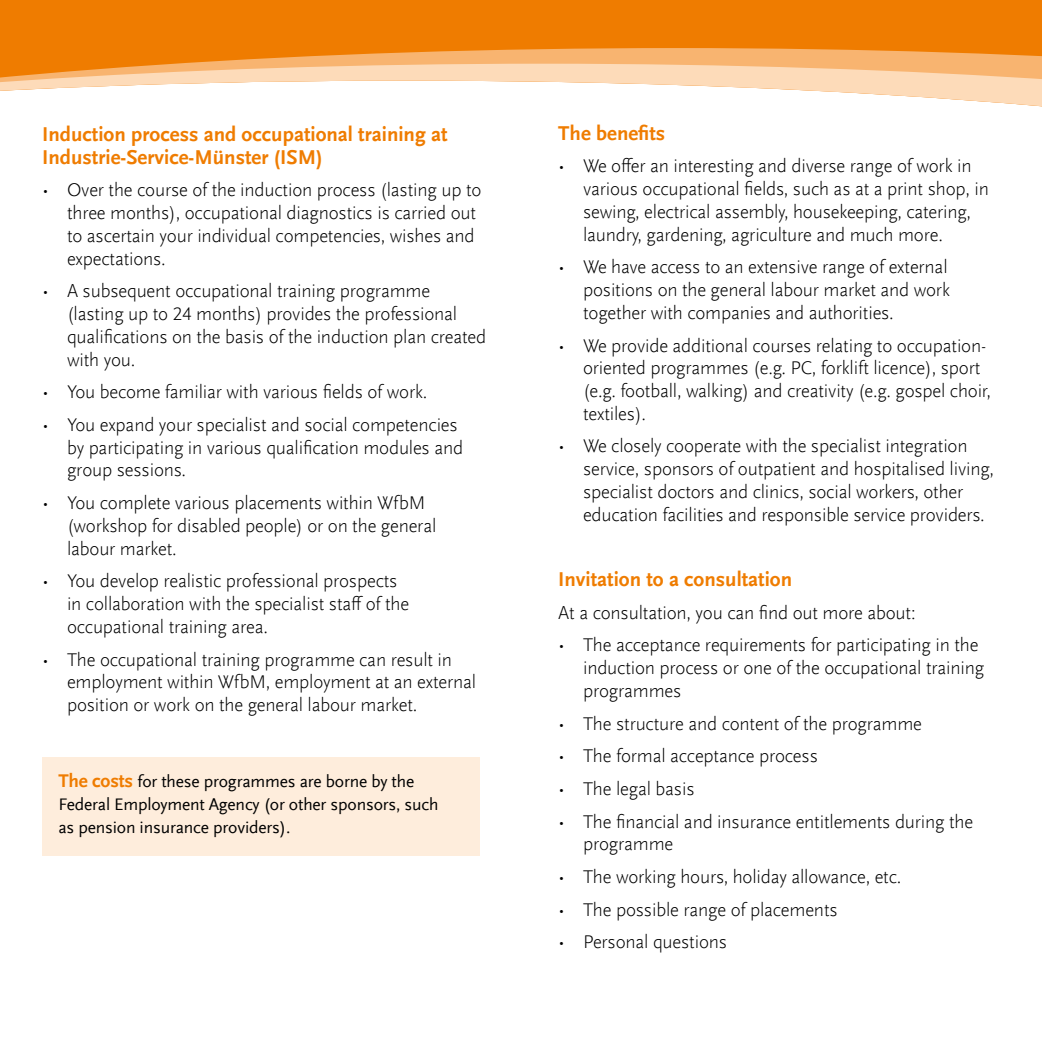
<style>
.page{position:relative;width:1042px;height:1042px;background:#fff}
.page>*{position:absolute;margin:0;border:0;box-sizing:border-box;transform-origin:0 0}
.t1{font:700 21px/22.8px "Scala Sans Offc";color:#ef7c00}
.t2{font:300 19.25px/22.8px "Scala Sans Offc";letter-spacing:-.01em;color:#000}
.t3{font:17.5px/22.8px "Scala Sans Offc";letter-spacing:-.01em;color:#000}
.s1{font-weight:700;font-size:19.25px;color:#ef7c00}
</style>
<div class="page">
<div style="left:42px;top:756px;width:437px;height:99px;background:#feeddc"></div>
<div style="left:0;top:0;width:1042px;height:107px;background:#ef7c00"></div>
<svg style="left:0;top:48px;width:1042px;height:16px;background:#f49e45"></svg>
<svg style="left:0;top:64px;width:1042px;height:42px"></svg>
<p class="t1" style="left:42px;top:123px;width:407px">Induction process and occupational training at<br>Industrie-Service-Münster (ISM)</p>
<p class="t2" style="left:67px;top:179px;width:416px;text-indent:-25px">• Over the course of the induction process (lasting up to three months), occupational diagnostics is carried out to ascertain your individual competencies, wishes and expectations.</p>
<p class="t2" style="left:67px;top:280px;width:421px;text-indent:-25px">• A subsequent occupational training programme (lasting up to 24 months) provides the professional qualifications on the basis of the induction plan created with you.</p>
<p class="t2" style="left:42px;top:381px;width:387px">• You become familiar with various fields of work.</p>
<p class="t2" style="left:67px;top:414px;width:398px;text-indent:-25px">• You expand your specialist and social competencies by participating in various qualification modules and group sessions.</p>
<p class="t2" style="left:67px;top:492px;width:371px;text-indent:-25px">• You complete various placements within WfbM (workshop for disabled people) or on the general labour market.</p>
<p class="t2" style="left:67px;top:570px;width:344px;text-indent:-25px">• You develop realistic professional prospects in collaboration with the specialist staff of the occupational training area.</p>
<p class="t2" style="left:67px;top:648px;width:411px;text-indent:-25px">• The occupational training programme can result in employment within WfbM, employment at an external position or work on the general labour market.</p>
<p class="t3" style="left:58px;top:771px;width:382px"><span class="s1">The costs</span> for these programmes are borne by the<br>Federal Employment Agency (or other sponsors, such as pension insurance providers).</p>
<p class="t1" style="left:558px;top:122px;width:109px">The benefits</p>
<p class="t2" style="left:583px;top:155px;width:407px;text-indent:-25px">• We offer an interesting and diverse range of work in various occupational fields, such as at a print shop, in sewing, electrical assembly, housekeeping, catering, laundry, gardening, agriculture and much more.</p>
<p class="t2" style="left:583px;top:256px;width:368px;text-indent:-25px">• We have access to an extensive range of external positions on the general labour market and work together with companies and authorities.</p>
<p class="t2" style="left:583px;top:334px;width:409px;text-indent:-25px">• We provide additional courses relating to occupation&shy;oriented programmes (e.g. PC, forklift licence), sport (e.g. football, walking) and creativity (e.g. gospel choir, textiles).</p>
<p class="t2" style="left:583px;top:435px;width:412px;text-indent:-25px">• We closely cooperate with the specialist integration service, sponsors of outpatient and hospitalised living, specialist doctors and clinics, social workers, other education facilities and responsible service providers.</p>
<p class="t1" style="left:558px;top:568px;width:235px">Invitation to a consultation</p>
<p class="t2" style="left:558px;top:601px;width:359px">At a consultation, you can find out more about:</p>
<p class="t2" style="left:583px;top:634px;width:403px;text-indent:-25px">• The acceptance requirements for participating in the induction process or one of the occupational training programmes</p>
<p class="t2" style="left:558px;top:712px;width:365px">• The structure and content of the programme</p>
<p class="t2" style="left:558px;top:745px;width:261px">• The formal acceptance process</p>
<p class="t2" style="left:558px;top:778px;width:138px">• The legal basis</p>
<p class="t2" style="left:583px;top:810px;width:392px;text-indent:-25px">• The financial and insurance entitlements during the programme</p>
<p class="t2" style="left:558px;top:866px;width:345px">• The working hours, holiday allowance, etc.</p>
<p class="t2" style="left:558px;top:898px;width:281px">• The possible range of placements</p>
<p class="t2" style="left:558px;top:931px;width:170px">• Personal questions</p>
</div>
